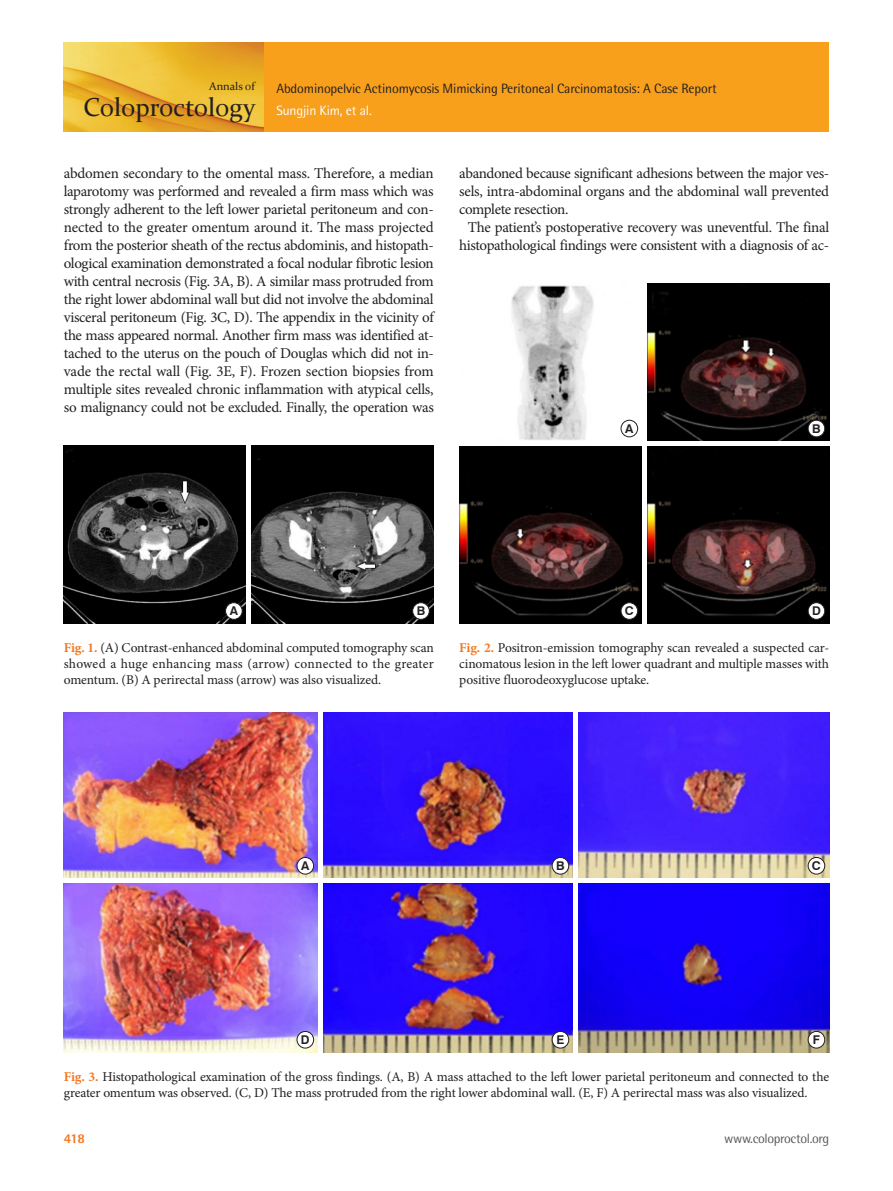
<style>
.page{position:relative;width:893px;height:1191px;background:#fff}
.page>*{position:absolute;margin:0;border:0;box-sizing:border-box;transform-origin:0 0}
.t1{font:25.95px "Constantia";color:#231f20}
.본문{font:15px/18px "Minion Pro";letter-spacing:-.025em;color:#231f20;text-align:justify}
.표그림설명{font:13.5px/16.2px "Minion Pro";letter-spacing:-.01em;color:#231f20;text-align:justify}
.t2{font:13.5px "Rotis Semi Sans Std";letter-spacing:-.01em;color:#231f20}
.t3{font:13.5px "Rotis Semi Sans Std";letter-spacing:-.025em;color:#57585a}
.t4{font:13.5px "Rotis Semi Sans Std";letter-spacing:-.01em;color:#fff}
.t5{font:800 13.5px "Rotis Semi Sans Std";color:#f47721}
.t6{font:700 12.15px "Swiss 721 BT";color:#231f20}
.t7{font:11.25px "Constantia";color:#231f20}
.s1{font-weight:700;color:#f47721}
</style>
<div class="page">
<div style="left:264px;top:43px;width:565px;height:89px;background:#f89f1c"></div>
<img style="left:64px;top:43px;width:200px;height:89px">
<img style="left:64px;top:445px;width:370px;height:179px">
<hr style="left:247px;top:434px;width:4px;height:192px;background:#fff">
<div style="left:413px;top:602px;width:16px;height:17px;background:#fff;border-radius:50%"></div>
<div style="left:412px;top:602px;width:17px;height:17px;border:1px solid #231f20;border-radius:50%"></div>
<div style="left:226px;top:602px;width:16px;height:17px;background:#fff;border-radius:50%"></div>
<div style="left:225px;top:602px;width:17px;height:17px;border:1px solid #231f20;border-radius:50%"></div>
<img style="left:64px;top:712px;width:765px;height:340px">
<hr style="left:62px;top:878px;width:769px;height:4px;background:#fff">
<hr style="left:318px;top:710px;width:4px;height:344px;background:#fff">
<hr style="left:573px;top:710px;width:4px;height:344px;background:#fff">
<div style="left:297px;top:857px;width:17px;height:17px;background:#fff;border-radius:50%"></div>
<div style="left:297px;top:857px;width:17px;height:17px;border:1px solid #231f20;border-radius:50%"></div>
<div style="left:297px;top:1031px;width:17px;height:17px;background:#fff;border-radius:50%"></div>
<div style="left:297px;top:1031px;width:17px;height:17px;border:1px solid #231f20;border-radius:50%"></div>
<div style="left:552px;top:857px;width:17px;height:17px;background:#fff;border-radius:50%"></div>
<div style="left:552px;top:857px;width:17px;height:17px;border:1px solid #231f20;border-radius:50%"></div>
<div style="left:552px;top:1031px;width:17px;height:17px;background:#fff;border-radius:50%"></div>
<div style="left:552px;top:1031px;width:17px;height:17px;border:1px solid #231f20;border-radius:50%"></div>
<div style="left:808px;top:857px;width:17px;height:17px;background:#fff;border-radius:50%"></div>
<div style="left:808px;top:857px;width:17px;height:17px;border:1px solid #231f20;border-radius:50%"></div>
<div style="left:808px;top:1031px;width:17px;height:17px;background:#fff;border-radius:50%"></div>
<div style="left:808px;top:1031px;width:17px;height:17px;border:1px solid #231f20;border-radius:50%"></div>
<img style="left:459px;top:283px;width:370px;height:341px">
<hr style="left:642px;top:281px;width:4px;height:345px;background:#fff">
<hr style="left:458px;top:441px;width:372px;height:4px;background:#fff">
<div style="left:808px;top:602px;width:17px;height:17px;background:#fff;border-radius:50%"></div>
<div style="left:808px;top:602px;width:17px;height:17px;border:1px solid #231f20;border-radius:50%"></div>
<div style="left:808px;top:420px;width:17px;height:17px;background:#fff;border-radius:50%"></div>
<div style="left:808px;top:420px;width:17px;height:17px;border:1px solid #231f20;border-radius:50%"></div>
<div style="left:621px;top:602px;width:17px;height:17px;background:#fff;border-radius:50%"></div>
<div style="left:621px;top:602px;width:17px;height:17px;border:1px solid #231f20;border-radius:50%"></div>
<div style="left:621px;top:420px;width:17px;height:17px;background:#fff;border-radius:50%"></div>
<div style="left:621px;top:420px;width:17px;height:17px;border:1px solid #231f20;border-radius:50%"></div>
<p class="t7" style="left:209px;top:79px;width:47px">Annals of</p>
<p class="t1" style="left:83px;top:90px;width:174px">Coloproctology</p>
<p class="t2" style="left:276px;top:80px;width:442px">Abdominopelvic Actinomycosis Mimicking Peritoneal Carcinomatosis: A Case Report</p>
<p class="t4" style="left:276px;top:102px;width:97px">Sungjin Kim, et al.</p>
<p class="본문" style="left:64px;top:164px;width:372px">abdomen secondary to the omental mass. Therefore, a median laparotomy was performed and revealed a firm mass which was strongly adherent to the left lower parietal peritoneum and con&shy;nected to the greater omentum around it. The mass projected from the posterior sheath of the rectus abdominis, and histopath&shy;ological examination demonstrated a focal nodular fibrotic lesion with central necrosis (Fig. 3A, B). A similar mass protruded from the right lower abdominal wall but did not involve the abdominal visceral peritoneum (Fig. 3C, D). The appendix in the vicinity of the mass appeared normal. Another firm mass was identified at&shy;tached to the uterus on the pouch of Douglas which did not in&shy;vade the rectal wall (Fig. 3E, F). Frozen section biopsies from multiple sites revealed chronic inflammation with atypical cells, so malignancy could not be excluded. Finally, the operation was</p>
<p class="본문" style="left:459px;top:164px;width:371px">abandoned because significant adhesions between the major ves&shy;sels, intra-abdominal organs and the abdominal wall prevented complete resection.</p>
<p class="본문" style="left:459px;top:218px;width:371px;text-align:center">The patient’s postoperative recovery was uneventful. The final histopathological findings were consistent with a diagnosis of ac-</p>
<p class="t6" style="left:625px;top:421px;width:10px">A</p>
<p class="t6" style="left:812px;top:421px;width:10px">B</p>
<p class="t6" style="left:230px;top:603px;width:10px">A</p>
<p class="t6" style="left:417px;top:603px;width:10px">B</p>
<p class="표그림설명" style="left:64px;top:639px;width:372px"><span class="s1">Fig. 1.</span> (A) Contrast-enhanced abdominal computed tomography scan showed a huge enhancing mass (arrow) connected to the greater omentum. (B) A perirectal mass (arrow) was also visualized.</p>
<p class="t6" style="left:625px;top:603px;width:10px">C</p>
<p class="t6" style="left:812px;top:603px;width:10px">D</p>
<p class="표그림설명" style="left:459px;top:639px;width:371px"><span class="s1">Fig. 2.</span> Positron-emission tomography scan revealed a suspected car&shy;cinomatous lesion in the left lower quadrant and multiple masses with positive fluorodeoxyglucose uptake.</p>
<p class="t6" style="left:301px;top:858px;width:10px">A</p>
<p class="t6" style="left:301px;top:1032px;width:10px">D</p>
<p class="t6" style="left:556px;top:858px;width:10px">B</p>
<p class="t6" style="left:556px;top:1032px;width:9px">E</p>
<p class="t6" style="left:812px;top:858px;width:10px">C</p>
<p class="t6" style="left:813px;top:1032px;width:9px">F</p>
<p class="표그림설명" style="left:64px;top:1068px;width:767px"><span class="s1">Fig. 3.</span> Histopathological examination of the gross findings. (A, B) A mass attached to the left lower parietal peritoneum and connected to the greater omentum was observed. (C, D) The mass protruded from the right lower abdominal wall. (E, F) A perirectal mass was also visualized.</p>
<p class="t5" style="left:64px;top:1129px;width:23px">418</p>
<p class="t3" style="left:724px;top:1130px;width:106px">www.coloproctol.org</p>
</div>
